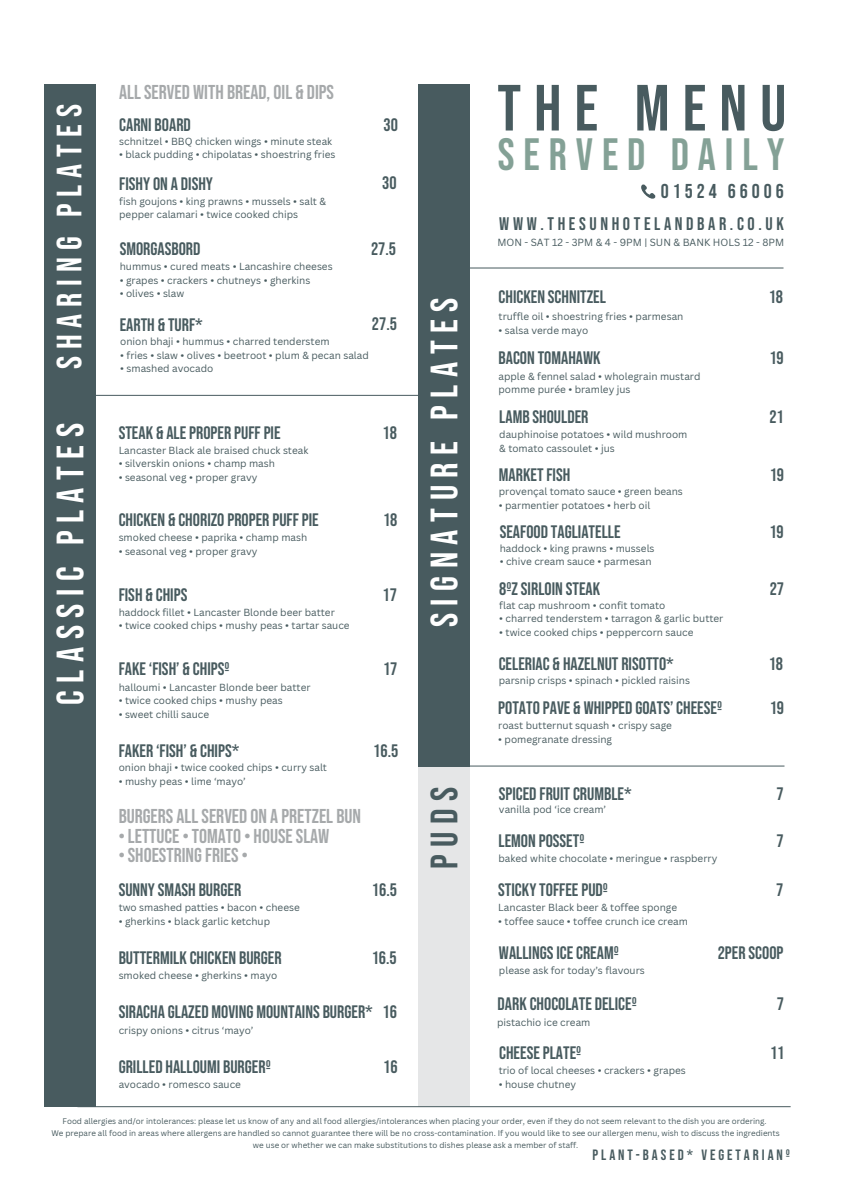
<style>
.page{position:relative;width:842px;height:1191px;background:#fff}
.page>*{position:absolute;margin:0;border:0;box-sizing:border-box;transform-origin:0 0}
.t1{font:65.1px "Bebas Neue";letter-spacing:.2em;color:#485b5f}
.t2{font:45.1px "Bebas Neue";letter-spacing:.2em;color:#84a196}
.t3{font:38px "Bebas Neue";letter-spacing:.2em;color:#fff}
.t4{font:38px "Bebas Neue";color:#485b5f}
.t5{font:35px "Bebas Neue";letter-spacing:.2em;color:#fff}
.t6{font:20px "Bebas Neue";color:#a6a9ab}
.t7{font:20px "Bebas Neue";letter-spacing:.2em;color:#485b5f}
.t8{font:18.1px "Bebas Neue";letter-spacing:.2em;color:#485b5f}
.t9{font:18px "Bebas Neue";color:#485b5f}
.t10{font:14.9px "Bebas Neue";letter-spacing:.2em;color:#485b5f}
.t11{font:10.1px "Canva Sans";color:#485b5f}
.t12{font:10px/13.5px "Canva Sans";color:#485b5f}
.t13{font:8px/12px "Canva Sans";color:#485b5f;text-align:center}
</style>
<div class="page">
<div style="left:44px;top:84px;width:52px;height:1022px;background:#485b5f"></div>
<div style="left:418px;top:758px;width:51px;height:348px;background:#e5e6e7"></div>
<div style="left:418px;top:84px;width:51px;height:682px;background:#485b5f"></div>
<hr style="left:94px;top:395px;width:348px;height:1px;background:#485b5f">
<hr style="left:435px;top:267px;width:348px;height:1px;background:#485b5f">
<hr style="left:436px;top:765px;width:348px;height:1px;background:#485b5f">
<hr style="left:77px;top:1106px;width:714px;height:1px;background:#485b5f">
<svg style="left:641px;top:184px;width:15px;height:15px"></svg>
<h3 class="t5" style="left:50px;top:369px;width:266px;rotate:-90deg">SHARING PLATES</h3>
<h3 class="t3" style="left:49px;top:704px;width:283px;rotate:-90deg">CLASSIC PLATES</h3>
<h3 class="t6" style="left:119px;top:80px;width:216px">ALL SERVED WITH BREAD, OIL &amp; DIPS</h3>
<h3 class="t9" style="left:119px;top:114px;width:73px">CARNI BOARD</h3>
<p class="t12" style="left:119px;top:134px;width:215px">schnitzel • BBQ chicken wings • minute steak</p>
<p class="t12" style="left:119px;top:148px;width:218px">• black pudding • chipolatas • shoestring fries</p>
<p class="t12" style="left:119px;top:194px;width:208px">fish goujons • king prawns • mussels • salt &amp; pepper calamari • twice cooked chips</p>
<h3 class="t9" style="left:119px;top:174px;width:95px">FISHY ON A DISHY</h3>
<h3 class="t9" style="left:120px;top:239px;width:82px">SMORGASBORD</h3>
<p class="t12" style="left:120px;top:260px;width:214px">hummus • cured meats • Lancashire cheeses</p>
<p class="t12" style="left:120px;top:273px;width:192px">• grapes • crackers • chutneys • gherkins</p>
<p class="t12" style="left:120px;top:287px;width:66px">• olives • slaw</p>
<h3 class="t9" style="left:120px;top:314px;width:85px">EARTH &amp; TURF*</h3>
<h3 class="t9" style="left:384px;top:114px;width:16px">30</h3>
<h3 class="t9" style="left:382px;top:173px;width:16px">30</h3>
<h3 class="t9" style="left:371px;top:239px;width:26px">27.5</h3>
<h3 class="t9" style="left:372px;top:314px;width:26px">27.5</h3>
<p class="t12" style="left:120px;top:335px;width:211px">onion bhaji • hummus • charred tenderstem</p>
<p class="t12" style="left:120px;top:348px;width:250px">• fries • slaw • olives • beetroot • plum &amp; pecan salad</p>
<p class="t12" style="left:120px;top:362px;width:95px">• smashed avocado</p>
<h3 class="t9" style="left:119px;top:422px;width:163px">STEAK &amp; ALE PROPER PUFF PIE</h3>
<p class="t12" style="left:119px;top:443px;width:191px">Lancaster Black ale braised chuck steak</p>
<p class="t12" style="left:119px;top:457px;width:158px">• silverskin onions • champ mash</p>
<p class="t12" style="left:119px;top:470px;width:140px">• seasonal veg • proper gravy</p>
<h3 class="t9" style="left:119px;top:509px;width:202px">CHICKEN &amp; CHORIZO PROPER PUFF PIE</h3>
<p class="t12" style="left:119px;top:531px;width:190px">smoked cheese • paprika • champ mash</p>
<p class="t12" style="left:119px;top:544px;width:140px">• seasonal veg • proper gravy</p>
<h3 class="t9" style="left:119px;top:584px;width:70px">FISH &amp; CHIPS</h3>
<p class="t12" style="left:119px;top:605px;width:218px">haddock fillet • Lancaster Blonde beer batter</p>
<p class="t12" style="left:119px;top:619px;width:232px">• twice cooked chips • mushy peas • tartar sauce</p>
<h3 class="t9" style="left:119px;top:659px;width:112px">FAKE ‘FISH’ &amp; CHIPSº</h3>
<p class="t12" style="left:119px;top:680px;width:193px">halloumi • Lancaster Blonde beer batter</p>
<p class="t12" style="left:119px;top:693px;width:166px">• twice cooked chips • mushy peas</p>
<p class="t12" style="left:119px;top:707px;width:92px">• sweet chilli sauce</p>
<h3 class="t9" style="left:383px;top:422px;width:16px">18</h3>
<h3 class="t9" style="left:383px;top:509px;width:16px">18</h3>
<h3 class="t9" style="left:382px;top:584px;width:16px">17</h3>
<h3 class="t9" style="left:383px;top:659px;width:16px">17</h3>
<h3 class="t9" style="left:119px;top:740px;width:122px">FAKER ‘FISH’ &amp; CHIPS*</h3>
<p class="t12" style="left:119px;top:760px;width:210px">onion bhaji • twice cooked chips • curry salt</p>
<p class="t12" style="left:119px;top:774px;width:129px">• mushy peas • lime ‘mayo’</p>
<h3 class="t6" style="left:119px;top:804px;width:244px">BURGERS ALL SERVED ON A PRETZEL BUN</h3>
<h3 class="t6" style="left:119px;top:824px;width:212px">• LETTUCE • TOMATO • HOUSE SLAW</h3>
<h3 class="t6" style="left:119px;top:843px;width:131px">• SHOESTRING FRIES •</h3>
<h3 class="t9" style="left:373px;top:740px;width:26px">16.5</h3>
<h3 class="t9" style="left:119px;top:879px;width:124px">SUNNY SMASH BURGER</h3>
<h3 class="t9" style="left:372px;top:879px;width:26px">16.5</h3>
<p class="t12" style="left:119px;top:900px;width:183px">two smashed patties • bacon • cheese</p>
<p class="t12" style="left:119px;top:914px;width:153px">• gherkins • black garlic ketchup</p>
<h3 class="t9" style="left:119px;top:947px;width:165px">BUTTERMILK CHICKEN BURGER</h3>
<p class="t12" style="left:119px;top:968px;width:160px">smoked cheese • gherkins • mayo</p>
<h3 class="t9" style="left:372px;top:947px;width:26px">16.5</h3>
<h3 class="t9" style="left:119px;top:1001px;width:256px">SIRACHA GLAZED MOVING MOUNTAINS BURGER*</h3>
<p class="t12" style="left:119px;top:1023px;width:136px">crispy onions • citrus ‘mayo’</p>
<h3 class="t9" style="left:119px;top:1056px;width:154px">GRILLED HALLOUMI BURGERº</h3>
<p class="t12" style="left:119px;top:1077px;width:124px">avocado • romesco sauce</p>
<h3 class="t9" style="left:382px;top:1001px;width:16px">16</h3>
<h3 class="t9" style="left:383px;top:1056px;width:16px">16</h3>
<h3 class="t3" style="left:423px;top:627px;width:331px;rotate:-90deg">SIGNATURE PLATES</h3>
<h3 class="t4" style="left:423px;top:868px;width:84px;rotate:-90deg">PUDS</h3>
<h1 class="t1" style="left:497px;top:71px;width:290px">THE MENU</h1>
<h2 class="t2" style="left:498px;top:129px;width:288px">SERVED DAILY</h2>
<h3 class="t7" style="left:661px;top:180px;width:124px">01524 66006</h3>
<h3 class="t8" style="left:499px;top:213px;width:286px">WWW.THESUNHOTELANDBAR.CO.UK</h3>
<p class="t11" style="left:497px;top:236px;width:288px">MON - SAT 12 - 3PM &amp; 4 - 9PM | SUN &amp; BANK HOLS 12 - 8PM</p>
<h3 class="t9" style="left:499px;top:287px;width:109px">CHICKEN SCHNITZEL</h3>
<p class="t12" style="left:499px;top:310px;width:186px">truffle oil • shoestring fries • parmesan</p>
<p class="t12" style="left:499px;top:323px;width:91px">• salsa verde mayo</p>
<p class="t12" style="left:499px;top:369px;width:203px">apple &amp; fennel salad • wholegrain mustard pomme purée • bramley jus</p>
<h3 class="t9" style="left:499px;top:348px;width:104px">BACON TOMAHAWK</h3>
<h3 class="t9" style="left:499px;top:406px;width:91px">LAMB SHOULDER</h3>
<p class="t12" style="left:499px;top:427px;width:190px">dauphinoise potatoes • wild mushroom &amp; tomato cassoulet • jus</p>
<h3 class="t9" style="left:499px;top:464px;width:73px">MARKET FISH</h3>
<p class="t12" style="left:499px;top:484px;width:186px">provençal tomato sauce • green beans</p>
<p class="t12" style="left:499px;top:498px;width:153px">• parmentier potatoes • herb oil</p>
<h3 class="t9" style="left:500px;top:521px;width:122px">SEAFOOD TAGLIATELLE</h3>
<p class="t12" style="left:500px;top:541px;width:156px">haddock • king prawns • mussels</p>
<p class="t12" style="left:500px;top:555px;width:153px">• chive cream sauce • parmesan</p>
<h3 class="t9" style="left:499px;top:578px;width:102px">8ºZ SIRLOIN STEAK</h3>
<p class="t12" style="left:499px;top:598px;width:168px">flat cap mushroom • confit tomato</p>
<p class="t12" style="left:499px;top:612px;width:226px">• charred tenderstem • tarragon &amp; garlic butter</p>
<p class="t12" style="left:499px;top:625px;width:196px">• twice cooked chips • peppercorn sauce</p>
<h3 class="t9" style="left:499px;top:653px;width:177px">CELERIAC &amp; HAZELNUT RISOTTO*</h3>
<p class="t12" style="left:499px;top:673px;width:193px">parsnip crisps • spinach • pickled raisins</p>
<h3 class="t9" style="left:498px;top:697px;width:225px">POTATO PAVE &amp; WHIPPED GOATS’ CHEESEº</h3>
<p class="t12" style="left:498px;top:719px;width:175px">roast butternut squash • crispy sage</p>
<p class="t12" style="left:498px;top:732px;width:115px">• pomegranate dressing</p>
<h3 class="t9" style="left:769px;top:287px;width:16px">18</h3>
<h3 class="t9" style="left:769px;top:348px;width:16px">19</h3>
<h3 class="t9" style="left:769px;top:406px;width:16px">21</h3>
<h3 class="t9" style="left:770px;top:464px;width:16px">19</h3>
<h3 class="t9" style="left:769px;top:521px;width:16px">19</h3>
<h3 class="t9" style="left:770px;top:578px;width:16px">27</h3>
<h3 class="t9" style="left:769px;top:653px;width:16px">18</h3>
<h3 class="t9" style="left:770px;top:697px;width:16px">19</h3>
<h3 class="t9" style="left:499px;top:783px;width:134px">SPICED FRUIT CRUMBLE*</h3>
<h3 class="t9" style="left:777px;top:783px;width:9px">7</h3>
<p class="t12" style="left:499px;top:802px;width:109px">vanilla pod ‘ice cream’</p>
<h3 class="t9" style="left:499px;top:830px;width:87px">LEMON POSSETº</h3>
<h3 class="t9" style="left:777px;top:830px;width:9px">7</h3>
<p class="t12" style="left:499px;top:851px;width:220px">baked white chocolate • meringue • raspberry</p>
<h3 class="t9" style="left:498px;top:879px;width:111px">STICKY TOFFEE PUDº</h3>
<h3 class="t9" style="left:776px;top:879px;width:9px">7</h3>
<p class="t12" style="left:498px;top:900px;width:180px">Lancaster Black beer &amp; toffee sponge</p>
<p class="t12" style="left:498px;top:914px;width:191px">• toffee sauce • toffee crunch ice cream</p>
<h3 class="t9" style="left:499px;top:942px;width:121px">WALLINGS ICE CREAMº</h3>
<h3 class="t9" style="left:718px;top:942px;width:67px">2PER SCOOP</h3>
<p class="t12" style="left:499px;top:963px;width:147px">please ask for today’s flavours</p>
<h3 class="t9" style="left:498px;top:993px;width:141px">DARK CHOCOLATE DELICEº</h3>
<h3 class="t9" style="left:777px;top:993px;width:9px">7</h3>
<p class="t12" style="left:497px;top:1015px;width:95px">pistachio ice cream</p>
<h3 class="t9" style="left:499px;top:1042px;width:84px">CHEESE PLATEº</h3>
<h3 class="t9" style="left:770px;top:1042px;width:16px">11</h3>
<p class="t12" style="left:499px;top:1063px;width:189px">trio of local cheeses • crackers • grapes</p>
<p class="t12" style="left:499px;top:1077px;width:79px">• house chutney</p>
<p class="t13" style="left:51px;top:1115px;width:730px">Food allergies and/or intolerances: please let us know of any and all food allergies/intolerances when placing your order, even if they do not seem relevant to the dish you are ordering.<br>We prepare all food in areas where allergens are handled so cannot guarantee there will be no cross-contamination. If you would like to see our allergen menu, wish to discuss the ingredients we use or whether we can make substitutions to dishes please ask a member of staff.</p>
<h3 class="t10" style="left:592px;top:1145px;width:199px">PLANT-BASED* VEGETARIANº</h3>
</div>
